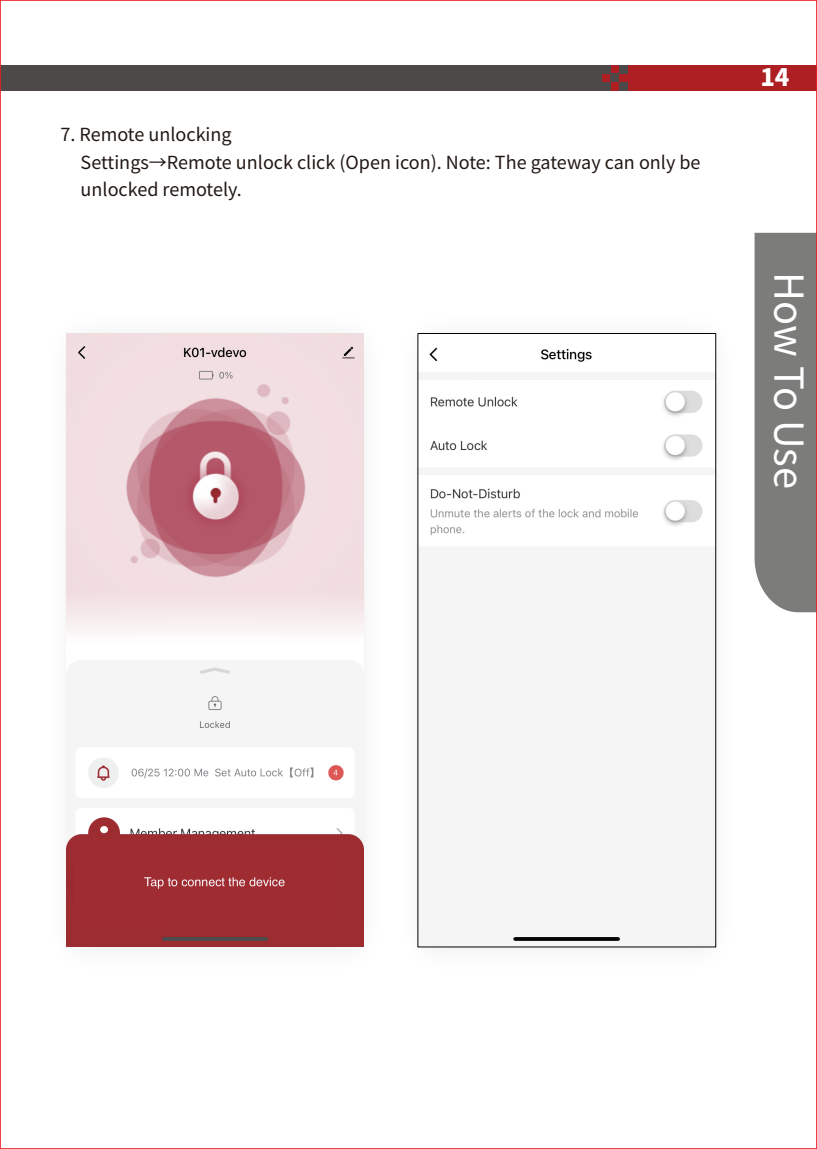
<style>
.page{position:relative;width:817px;height:1149px;background:#fff}
.page>*{position:absolute;margin:0;border:0;box-sizing:border-box;transform-origin:0 0}
.t1{font:39.9px "Source Han Sans CN";letter-spacing:-.005em;color:#fff}
.t2{font:800 24px "Source Han Sans CN";color:#fff}
.t3{font:18px/27.6px "Source Han Sans CN";color:#211814}
</style>
<div class="page">
<svg style="left:754px;top:233px;width:60px;height:379px;background:#848484"></svg>
<div style="left:0;top:65px;width:606px;height:26px;background:#4c4948"></div>
<div style="left:602px;top:65px;width:214px;height:26px;background:#ae1f24"></div>
<div style="left:619px;top:82px;width:9px;height:9px;background:#4c4948"></div>
<div style="left:619px;top:65px;width:9px;height:8px;background:#4c4948"></div>
<div style="left:601px;top:65px;width:9px;height:8px;background:#4c4948"></div>
<div style="left:610px;top:73px;width:9px;height:9px;background:#4c4948"></div>
<div style="left:601px;top:82px;width:9px;height:9px;background:#4c4948"></div>
<img style="left:417px;top:333px;width:300px;height:615px">
<img style="left:419px;top:335px;width:294px;height:609px">
<img style="left:66px;top:333px;width:298px;height:613px">
<p class="t3" style="left:81px;top:121px;width:621px;text-indent:-20px">7. Remote unlocking<br>Settings→Remote unlock click (Open icon). Note: The gateway can only be unlocked remotely.</p>
<h2 class="t2" style="left:760px;top:64px;width:31px">14</h2>
<h1 class="t1" style="left:811px;top:272px;width:218px;rotate:90deg">How To Use</h1>
</div>
